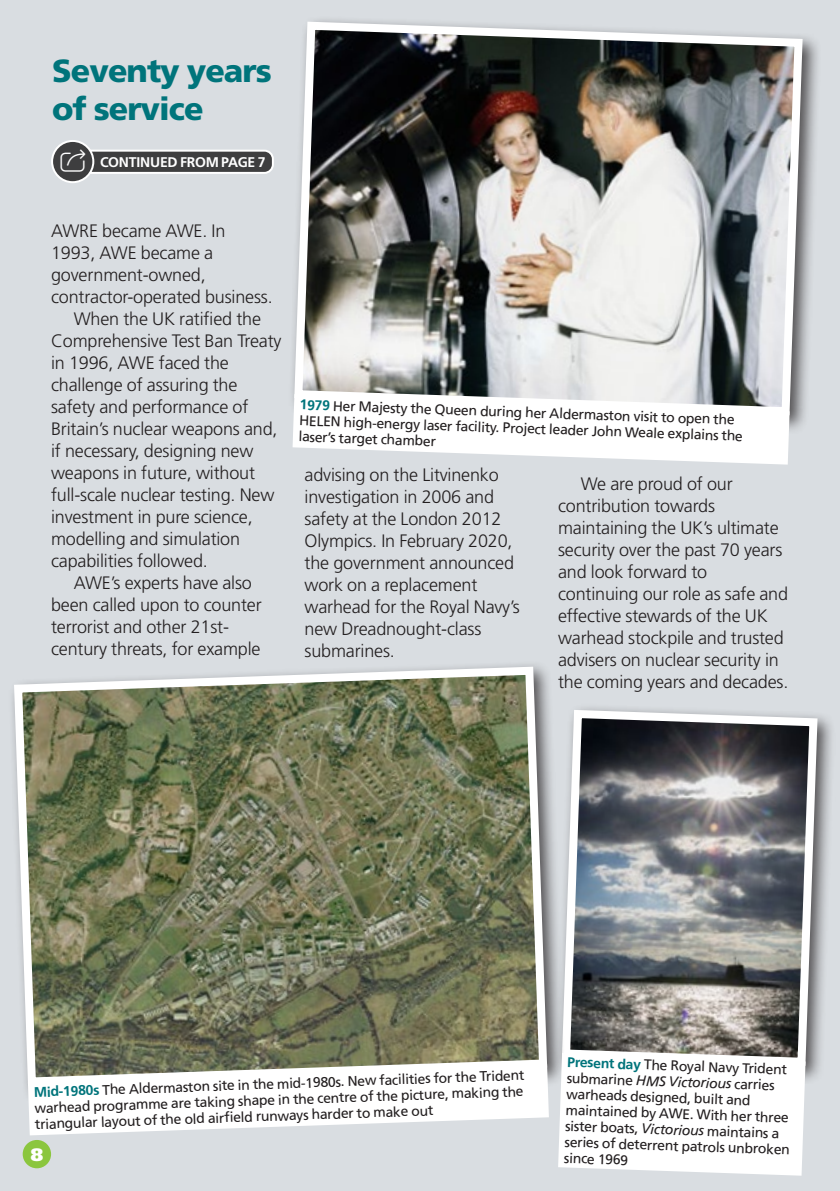
<style>
.page{position:relative;width:840px;height:1191px;background:#fff}
.page>*{position:absolute;margin:0;border:0;box-sizing:border-box;transform-origin:0 0}
.t1{font:900 32px/38px "Frutiger";letter-spacing:-.03em;color:#00747b}
.t2{font:300 18px/22px "Frutiger";letter-spacing:-.01em;color:#231f20}
.t3{font:900 18px "Frutiger";color:#fff}
.t4{font:14px/16px "Frutiger";color:#231f20}
.t5{font:700 14px "Frutiger";letter-spacing:-.015em;color:#fff}
.s1{font-weight:700;color:#00747b}
.s2{font-style:italic}
</style>
<div class="page">
<div style="left:0;top:0;width:839px;height:1191px;background:#d9dde1"></div>
<div style="left:555px;top:703px;width:280px;height:380px;background:#231f20;opacity:.75"></div>
<svg style="left:565px;top:706px;width:256px;height:364px;background:#828486"></svg>
<div style="left:7px;top:660px;width:558px;height:444px;background:#231f20;opacity:.75"></div>
<svg style="left:10px;top:662px;width:541px;height:427px;background:#7e8267"></svg>
<div style="left:287px;top:15px;width:533px;height:419px;background:#231f20;opacity:.75"></div>
<img style="left:290px;top:18px;width:516px;height:401px">
<svg style="left:292px;top:394px;width:497px;height:70px;background:#f4f5f6"></svg>
<svg style="left:28px;top:1064px;width:520px;height:71px;background:#f0f0ef"></svg>
<div style="left:557px;top:1053px;width:248px;height:122px;background:#fff"></div>
<div style="left:59px;top:151px;width:214px;height:22px;background:#3e3e3f;border-radius:9px"></div>
<div style="left:58px;top:150px;width:216px;height:24px;border:2px solid #fff;border-radius:9px"></div>
<div style="left:52px;top:141px;width:41px;height:41px;background:#3e3e3f;border-radius:50%"></div>
<div style="left:51px;top:140px;width:43px;height:43px;border:2px solid #fff;border-radius:50%"></div>
<div style="left:23px;top:1140px;width:28px;height:28px;background:#8bc63e;border-radius:50%"></div>
<h1 class="t1" style="left:52px;top:51px;width:221px">Seventy years of service</h1>
<p class="t5" style="left:100px;top:154px;width:167px">CONTINUED FROM PAGE 7</p>
<p class="t2" style="left:51px;top:220px;width:176px">AWRE became AWE. In</p>
<p class="t2" style="left:51px;top:242px;width:163px">1993, AWE became a</p>
<p class="t2" style="left:51px;top:264px;width:156px">government-owned,</p>
<p class="t2" style="left:51px;top:286px;width:223px">contractor-operated business.</p>
<p class="t2" style="left:74px;top:308px;width:189px">When the UK ratified the</p>
<p class="t2" style="left:51px;top:330px;width:232px">Comprehensive Test Ban Treaty</p>
<p class="t2" style="left:51px;top:352px;width:179px">in 1996, AWE faced the</p>
<p class="t2" style="left:51px;top:374px;width:188px">challenge of assuring the</p>
<p class="t2" style="left:51px;top:396px;width:199px">safety and performance of</p>
<p class="t2" style="left:51px;top:418px;width:228px">Britain’s nuclear weapons and,</p>
<p class="t2" style="left:51px;top:440px;width:204px">if necessary, designing new</p>
<p class="t2" style="left:51px;top:462px;width:205px">weapons in future, without</p>
<p class="t2" style="left:51px;top:484px;width:225px">full-scale nuclear testing. New</p>
<p class="t2" style="left:51px;top:506px;width:203px">investment in pure science,</p>
<p class="t2" style="left:51px;top:528px;width:190px">modelling and simulation</p>
<p class="t2" style="left:51px;top:550px;width:158px">capabilities followed.</p>
<p class="t2" style="left:74px;top:572px;width:180px">AWE’s experts have also</p>
<p class="t2" style="left:51px;top:594px;width:212px">been called upon to counter</p>
<p class="t2" style="left:51px;top:616px;width:179px">terrorist and other 21st-</p>
<p class="t2" style="left:51px;top:638px;width:211px">century threats, for example</p>
<p class="t4" style="left:300px;top:396px;width:445px;rotate:2deg"><span class="s1">1979</span> Her Majesty the Queen during her Aldermaston visit to open the<br>HELEN high-energy laser facility. Project leader John Weale explains the laser’s target chamber</p>
<p class="t2" style="left:304px;top:463px;width:217px">advising on the Litvinenko investigation in 2006 and safety at the London 2012<br>Olympics. In February 2020, the government announced work on a replacement warhead for the Royal Navy’s new Dreadnought-class submarines.</p>
<p class="t2" style="left:557px;top:473px;width:231px;text-indent:23px">We are proud of our contribution towards maintaining the UK’s ultimate security over the past 70 years and look forward to continuing our role as safe and effective stewards of the UK warhead stockpile and trusted advisers on nuclear security in the coming years and decades.</p>
<p class="t4" style="left:34px;top:1084px;width:492px;text-align:justify;rotate:-2deg"><span class="s1">Mid-1980s</span> The Aldermaston site in the mid-1980s. New facilities for the Trident warhead programme are taking shape in the centre of the picture, making the triangular layout of the old airfi eld runways harder to make out</p>
<p class="t3" style="left:31px;top:1143px;width:14px">8</p>
<p class="t4" style="left:567px;top:1053px;width:227px;rotate:2deg"><span class="s1">Present day</span> The Royal Navy Trident submarine <span class="s2">HMS Victorious</span> carries warheads designed, built and maintained by AWE. With her three sister boats, <span class="s2">Victorious</span> maintains a series of deterrent patrols unbroken since 1969</p>
</div>
